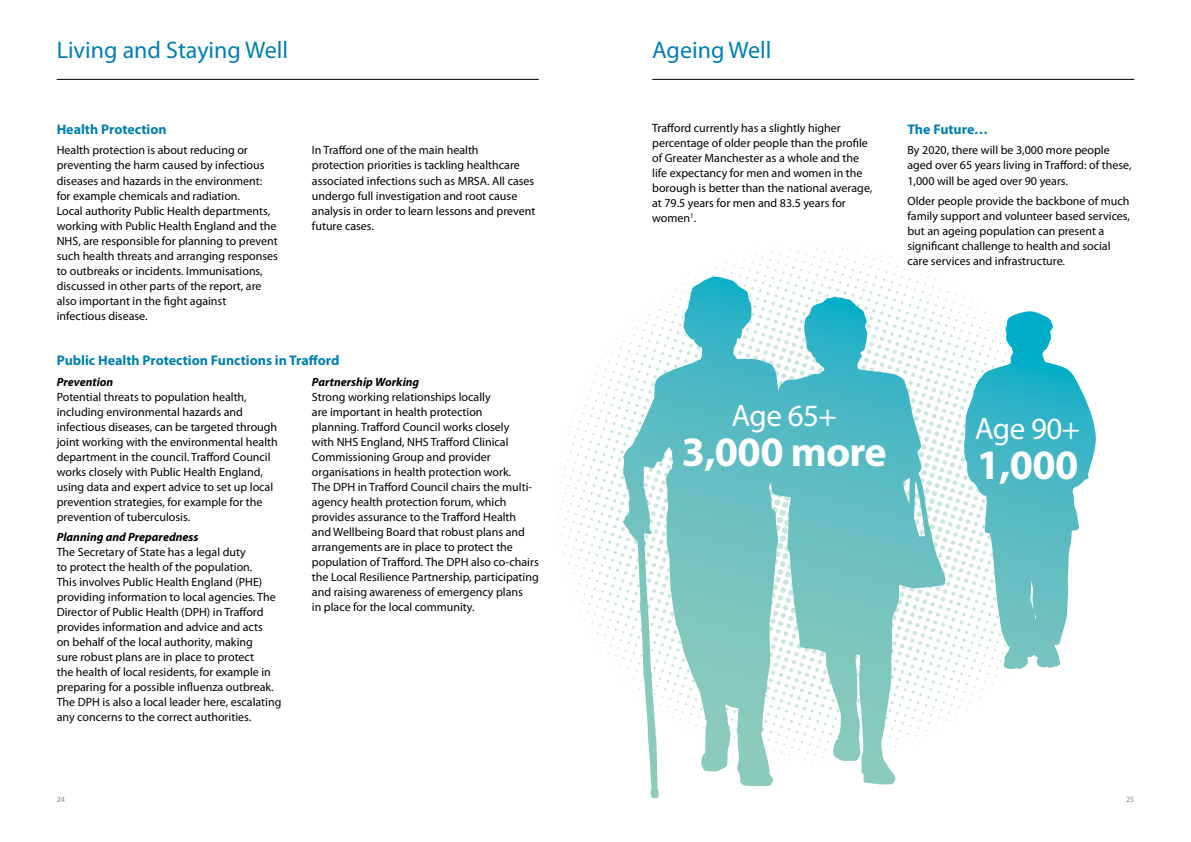
<style>
.page{position:relative;width:1191px;height:842px;background:#fff}
.page>*{position:absolute;margin:0;border:0;box-sizing:border-box;transform-origin:0 0}
.t1{font:700 42px "Myriad Pro";letter-spacing:-.015em;color:#fff}
.t2{font:31px "Myriad Pro";letter-spacing:-.015em;color:#fff}
.t3{font:24px "Myriad Pro";color:#0080af}
.t4{font:700 14px "Myriad Pro";color:#0080af}
.t5{font:12px/15px "Myriad Pro";color:#000}
.t6{font:italic 700 12px "Myriad Pro";color:#000}
.t7{font:8px "Myriad Pro";color:#878787}
</style>
<div class="page">
<img style="left:482px;top:78px;width:653px;height:709px">
<hr style="left:57px;top:79px;width:482px;height:1px;background:#000">
<hr style="left:652px;top:79px;width:482px;height:1px;background:#000">
<svg style="left:622px;top:277px;width:91px;height:521px"></svg>
<svg style="left:963px;top:311px;width:133px;height:358px"></svg>
<h3 class="t3" style="left:57px;top:37px;width:233px">Living and Staying Well</h3>
<p class="t4" style="left:57px;top:120px;width:111px">Health Protection</p>
<p class="t5" style="left:57px;top:143px;width:223px">Health protection is about reducing or preventing the harm caused by infectious diseases and hazards in the environment: for example chemicals and radiation.<br>Local authority Public Health departments, working with Public Health England and the NHS, are responsible for planning to prevent such health threats and arranging responses to outbreaks or incidents. Immunisations, discussed in other parts of the report, are also important in the fight against infectious disease.</p>
<p class="t5" style="left:312px;top:143px;width:225px">In Trafford one of the main health<br>protection priorities is tackling healthcare associated infections such as MRSA. All cases undergo full investigation and root cause analysis in order to learn lessons and prevent future cases.</p>
<p class="t4" style="left:57px;top:351px;width:284px">Public Health Protection Functions in Trafford</p>
<p class="t6" style="left:57px;top:374px;width:58px">Prevention</p>
<p class="t5" style="left:57px;top:389px;width:223px">Potential threats to population health, including environmental hazards and infectious diseases, can be targeted through joint working with the environmental health department in the council. Trafford Council works closely with Public Health England, using data and expert advice to set up local prevention strategies, for example for the prevention of tuberculosis.</p>
<p class="t6" style="left:57px;top:529px;width:143px">Planning and Preparedness</p>
<p class="t5" style="left:57px;top:545px;width:226px">The Secretary of State has a legal duty<br>to protect the health of the population.<br>This involves Public Health England (PHE) providing information to local agencies. The Director of Public Health (DPH) in Trafford provides information and advice and acts<br>on behalf of the local authority, making<br>sure robust plans are in place to protect<br>the health of local residents, for example in preparing for a possible influenza outbreak.<br>The DPH is also a local leader here, escalating any concerns to the correct authorities.</p>
<p class="t6" style="left:312px;top:374px;width:109px">Partnership Working</p>
<p class="t5" style="left:312px;top:389px;width:228px">Strong working relationships locally<br>are important in health protection<br>planning. Trafford Council works closely<br>with NHS England, NHS Trafford Clinical Commissioning Group and provider organisations in health protection work.<br>The DPH in Trafford Council chairs the multi&shy;agency health protection forum, which provides assurance to the Trafford Health<br>and Wellbeing Board that robust plans and arrangements are in place to protect the population of Trafford. The DPH also co-chairs the Local Resilience Partnership, participating and raising awareness of emergency plans<br>in place for the local community.</p>
<h3 class="t3" style="left:652px;top:37px;width:121px">Ageing Well</h3>
<p class="t5" style="left:652px;top:121px;width:222px">Trafford currently has a slightly higher percentage of older people than the profile of Greater Manchester as a whole and the life expectancy for men and women in the borough is better than the national average, at 79.5 years for men and 83.5 years for women<sup>1</sup>.</p>
<p class="t4" style="left:907px;top:120px;width:82px">The Future…</p>
<p class="t5" style="left:907px;top:143px;width:225px">By 2020, there will be 3,000 more people aged over 65 years living in Trafford: of these,<br>1,000 will be aged over 90 years.</p>
<p class="t5" style="left:907px;top:194px;width:224px">Older people provide the backbone of much family support and volunteer based services, but an ageing population can present a significant challenge to health and social care services and infrastructure.</p>
<h2 class="t2" style="left:731px;top:399px;width:107px">Age 65+</h2>
<h1 class="t1" style="left:682px;top:425px;width:206px">3,000 more</h1>
<h2 class="t2" style="left:974px;top:412px;width:107px">Age 90+</h2>
<h1 class="t1" style="left:976px;top:437px;width:103px">1,000</h1>
<p class="t7" style="left:57px;top:795px;width:10px">24</p>
<p class="t7" style="left:1126px;top:795px;width:10px">25</p>
</div>
